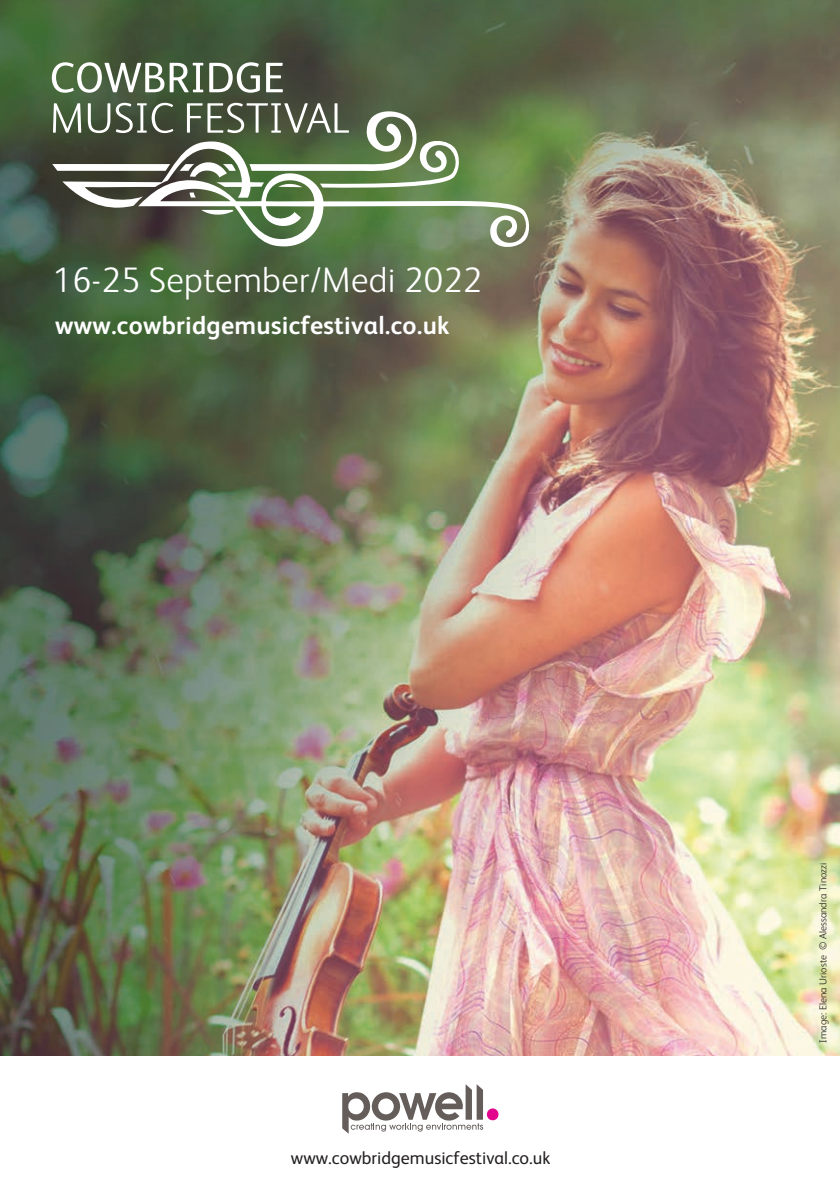
<style>
.page{position:relative;width:840px;height:1191px;background:#fff}
.page>*{position:absolute;margin:0;border:0;box-sizing:border-box;transform-origin:0 0}
.t1{font:300 35.6px "FS Albert";letter-spacing:.01em;color:#fff}
.t2{font:700 25.6px "FS Albert";letter-spacing:.01em;color:#fff}
.t3{font:18px "FS Albert";color:#231f20}
.t4{font:300 10.2px "FS Albert";letter-spacing:.01em;color:#231f20}
</style>
<div class="page">
<svg style="left:342px;top:1084px;width:156px;height:49px"></svg>
<img style="left:0;top:0;width:839px;height:1055px">
<svg style="left:52px;top:62px;width:151px;height:31px"></svg>
<svg style="left:209px;top:62px;width:51px;height:31px"></svg>
<svg style="left:266px;top:63px;width:16px;height:29px"></svg>
<svg style="left:52px;top:103px;width:476px;height:144px"></svg>
<p class="t1" style="left:52px;top:256px;width:431px">16-25 September/Medi 2022</p>
<p class="t2" style="left:55px;top:308px;width:395px">www.cowbridgemusicfestival.co.uk</p>
<p class="t3" style="left:291px;top:1145px;width:261px">www.cowbridgemusicfestival.co.uk</p>
<p class="t4" style="left:815px;top:1042px;width:182px;rotate:-90deg">Image: Elena Urioste © Alessandra Tinozzi</p>
</div>
